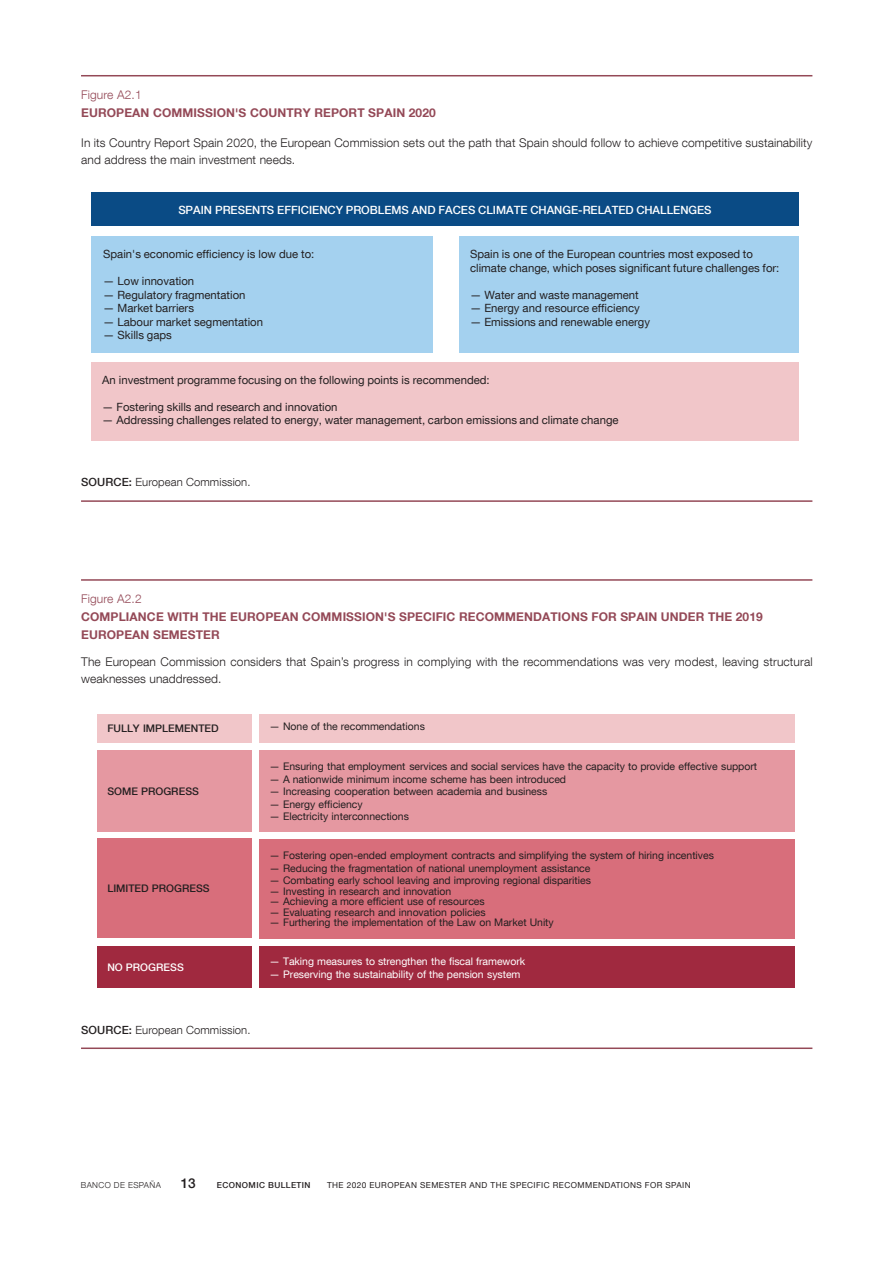
<style>
.page{position:relative;width:893px;height:1263px;background:#fff}
.page>*{position:absolute;margin:0;border:0;box-sizing:border-box;transform-origin:0 0}
.t1{font:500 13.5px "Bd E Neue Helvetica";color:#231f20}
.t2{font:300 12px/16.5px "Bd E Neue Helvetica";letter-spacing:.01em;color:#231f20}
.t3{font:700 12px/18px "Bd E Neue Helvetica";letter-spacing:.01em;color:#944957}
.t4{font:300 12px "Bd E Neue Helvetica";letter-spacing:.01em;color:#944957}
.t5{font:11.4px/13.5px "Bd E Neue Helvetica";color:#231f20}
.t6{font:500 11.4px "Bd E Neue Helvetica";color:#fff}
.t7{font:300 11.25px "Bd E Neue Helvetica";letter-spacing:.01em;color:#231f20}
.t8{font:10.5px "Bd E Neue Helvetica";color:#231f20}
.t9{font:10.5px "Bd E Neue Helvetica";letter-spacing:-.005em;color:#fff}
.t10{font:500 10.5px "Bd E Neue Helvetica";color:#231f20}
.t11{font:500 10.5px "Bd E Neue Helvetica";color:#fff}
.t12{font:8.25px "Bd E Neue Helvetica";letter-spacing:.05em;color:#231f20}
.t13{font:500 8.25px "Bd E Neue Helvetica";color:#231f20}
.t14{font:300 8.25px "Bd E Neue Helvetica";letter-spacing:.05em;color:#231f20}
.s1{font-weight:500}
</style>
<div class="page">
<hr style="left:81px;top:75px;width:731px;height:1px;background:#944957">
<hr style="left:81px;top:500px;width:731px;height:2px;background:#944957">
<div style="left:91px;top:192px;width:708px;height:34px;background:#0a4b85"></div>
<div style="left:91px;top:236px;width:342px;height:117px;background:#a4d1ef"></div>
<div style="left:459px;top:236px;width:340px;height:117px;background:#a4d1ef"></div>
<div style="left:91px;top:362px;width:708px;height:79px;background:#f1c6c9"></div>
<hr style="left:81px;top:579px;width:731px;height:2px;background:#944957">
<hr style="left:81px;top:1047px;width:731px;height:2px;background:#944957">
<div style="left:97px;top:714px;width:154px;height:29px;background:#f1c6c9"></div>
<div style="left:259px;top:714px;width:536px;height:29px;background:#f1c6c9"></div>
<div style="left:97px;top:750px;width:154px;height:82px;background:#e598a1"></div>
<div style="left:259px;top:750px;width:536px;height:82px;background:#e598a1"></div>
<div style="left:97px;top:839px;width:154px;height:99px;background:#d86e7b"></div>
<div style="left:259px;top:839px;width:536px;height:100px;background:#d86e7b"></div>
<div style="left:97px;top:947px;width:154px;height:41px;background:#a0293f"></div>
<div style="left:259px;top:947px;width:536px;height:41px;background:#a0293f"></div>
<p class="t4" style="left:81px;top:87px;width:62px">Figure A2.1</p>
<p class="t3" style="left:81px;top:103px;width:356px">EUROPEAN COMMISSION'S COUNTRY REPORT SPAIN 2020</p>
<p class="t2" style="left:81px;top:135px;width:733px">In its Country Report Spain 2020, the European Commission sets out the path that Spain should follow to achieve competitive sustainability and address the main investment needs.</p>
<p class="t6" style="left:178px;top:203px;width:535px">SPAIN PRESENTS EFFICIENCY PROBLEMS AND FACES CLIMATE CHANGE-RELATED CHALLENGES</p>
<p class="t5" style="left:103px;top:247px;width:213px">Spain's economic efficiency is low due to:</p>
<p class="t5" style="left:103px;top:274px;width:93px">— Low innovation</p>
<p class="t5" style="left:103px;top:287px;width:144px">— Regulatory fragmentation</p>
<p class="t5" style="left:103px;top:301px;width:92px">— Market barriers</p>
<p class="t5" style="left:103px;top:314px;width:161px">— Labour market segmentation</p>
<p class="t5" style="left:103px;top:328px;width:70px">— Skills gaps</p>
<p class="t5" style="left:470px;top:247px;width:311px">Spain is one of the European countries most exposed to climate change, which poses significant future challenges for:</p>
<p class="t5" style="left:470px;top:287px;width:170px">— Water and waste management</p>
<p class="t5" style="left:470px;top:301px;width:171px">— Energy and resource efficiency</p>
<p class="t5" style="left:470px;top:314px;width:181px">— Emissions and renewable energy</p>
<p class="t5" style="left:102px;top:373px;width:389px">An investment programme focusing on the following points is recommended:</p>
<p class="t5" style="left:102px;top:400px;width:237px">— Fostering skills and research and innovation</p>
<p class="t5" style="left:102px;top:413px;width:518px">— Addressing challenges related to energy, water management, carbon emissions and climate change</p>
<p class="t7" style="left:81px;top:476px;width:171px"><span class="s1">SOURCE:</span> European Commission.</p>
<p class="t4" style="left:81px;top:592px;width:62px">Figure A2.2</p>
<p class="t3" style="left:81px;top:607px;width:683px">COMPLIANCE WITH THE EUROPEAN COMMISSION'S SPECIFIC RECOMMENDATIONS FOR SPAIN UNDER THE 2019<br>EUROPEAN SEMESTER</p>
<p class="t2" style="left:81px;top:653px;width:733px">The European Commission considers that Spain’s progress in complying with the recommendations was very modest, leaving structural weaknesses unaddressed.</p>
<p class="t10" style="left:107px;top:722px;width:113px">FULLY IMPLEMENTED</p>
<p class="t8" style="left:270px;top:719px;width:157px">— None of the recommendations</p>
<p class="t10" style="left:107px;top:785px;width:93px">SOME PROGRESS</p>
<p class="t10" style="left:107px;top:882px;width:104px">LIMITED PROGRESS</p>
<p class="t11" style="left:107px;top:961px;width:78px">NO PROGRESS</p>
<p class="t7" style="left:81px;top:1023px;width:171px"><span class="s1">SOURCE:</span> European Commission.</p>
<p class="t8" style="left:270px;top:760px;width:489px">— Ensuring that employment services and social services have the capacity to provide effective support</p>
<p class="t8" style="left:270px;top:772px;width:298px">— A nationwide minimum income scheme has been introduced</p>
<p class="t8" style="left:270px;top:785px;width:279px">— Increasing cooperation between academia and business</p>
<p class="t8" style="left:270px;top:797px;width:95px">— Energy efficiency</p>
<p class="t8" style="left:270px;top:810px;width:141px">— Electricity interconnections</p>
<p class="t8" style="left:270px;top:849px;width:446px">— Fostering open-ended employment contracts and simplifying the system of hiring incentives</p>
<p class="t8" style="left:270px;top:862px;width:322px">— Reducing the fragmentation of national unemployment assistance</p>
<p class="t8" style="left:270px;top:874px;width:323px">— Combating early school leaving and improving regional disparities</p>
<p class="t8" style="left:270px;top:885px;width:183px">— Investing in research and innovation</p>
<p class="t8" style="left:270px;top:895px;width:217px">— Achieving a more efficient use of resources</p>
<p class="t8" style="left:270px;top:906px;width:218px">— Evaluating research and innovation policies</p>
<p class="t8" style="left:270px;top:916px;width:286px">— Furthering the implementation of the Law on Market Unity</p>
<p class="t9" style="left:270px;top:955px;width:257px">— Taking measures to strengthen the fiscal framework</p>
<p class="t9" style="left:270px;top:968px;width:252px">— Preserving the sustainability of the pension system</p>
<p class="t14" style="left:81px;top:1180px;width:82px">BANCO DE ESPAÑA</p>
<p class="t1" style="left:181px;top:1175px;width:16px">13</p>
<p class="t13" style="left:217px;top:1180px;width:7px">ECONOMIC</p>
<p class="t13" style="left:268px;top:1180px;width:29px">BU LLETIN</p>
<p class="t12" style="left:327px;top:1180px;width:118px">The 2020 European Semeste</p>
<p class="t12" style="left:461px;top:1180px;width:37px">r and the</p>
<p class="t12" style="left:510px;top:1180px;width:56px">specific reco</p>
<p class="t12" style="left:577px;top:1180px;width:115px">mmendations for Spain</p>
</div>
